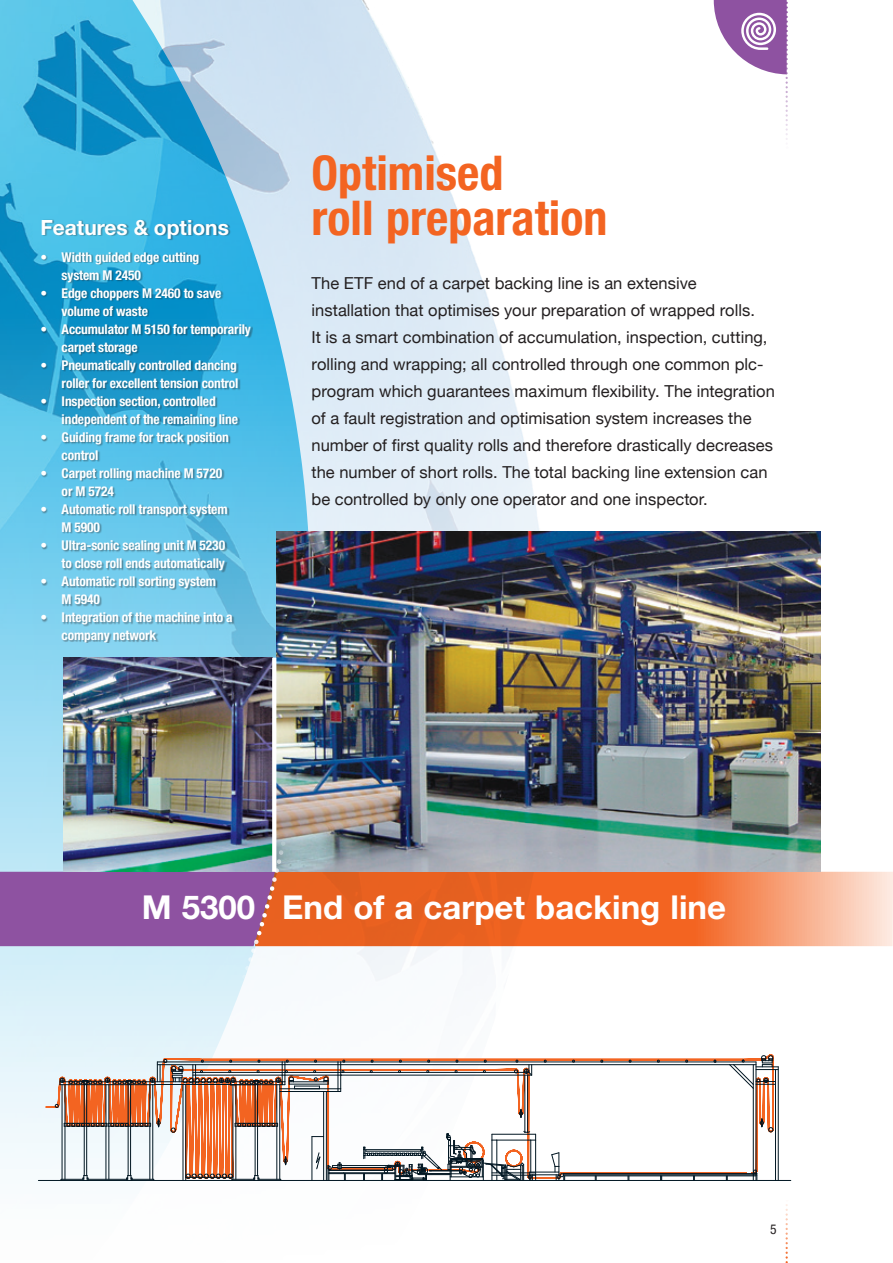
<style>
.page{position:relative;width:893px;height:1263px;background:#fff}
.page>*{position:absolute;margin:0;border:0;box-sizing:border-box;transform-origin:0 0}
.t1{font:700 condensed 48px/45px "Helvetica Neue";color:#f36421}
.t2{font:700 33px "Helvetica Neue";color:#fff}
.t3{font:700 21px "Helvetica Neue";color:#fff}
.t4{font:16.5px/27px "Helvetica Neue";color:#231f20}
.t5{font:700 condensed 13.5px/18px "Helvetica Neue";letter-spacing:-.01em;color:#fff}
.t6{font:condensed 13.5px "Helvetica Neue";color:#231f20}
</style>
<div class="page">
<img style="left:0;top:0;width:561px;height:1181px">
<svg style="left:785px;top:1204px;width:3px;height:59px"></svg>
<svg style="left:289px;top:872px;width:604px;height:74px;background:#f07840"></svg>
<svg style="left:714px;top:0;width:74px;height:140px"></svg>
<div style="left:42px;top:219px;width:211px;height:424px;background:#231f20;opacity:.4"></div>
<img style="left:276px;top:532px;width:545px;height:340px">
<img style="left:64px;top:658px;width:208px;height:174px">
<hr style="left:756px;top:1180px;width:35px;height:1px;background:#011622">
<hr style="left:778px;top:1067px;width:1px;height:113px;background:#011622">
<hr style="left:38px;top:1180px;width:718px;height:1px;background:#011622">
<svg style="left:46px;top:1053px;width:732px;height:127px"></svg>
<svg style="left:272px;top:658px;width:4px;height:174px"></svg>
<svg style="left:0;top:832px;width:289px;height:154px;background:#a193b8"></svg>
<h3 class="t3" style="left:40px;top:214px;width:190px">Features &amp; options</h3>
<p class="t5" style="left:62px;top:248px;width:139px;text-indent:-21px">• Width guided edge cutting system M 2450</p>
<p class="t5" style="left:62px;top:284px;width:161px;text-indent:-21px">• Edge choppers M 2460 to save volume of waste</p>
<p class="t5" style="left:62px;top:320px;width:191px;text-indent:-21px">• Accumulator M 5150 for temporarily carpet storage</p>
<p class="t5" style="left:40px;top:356px;width:200px;text-align:right">• Pneumatically controlled dancing roller for excellent tension control</p>
<p class="t5" style="left:62px;top:392px;width:178px;text-indent:-21px">• Inspection section, controlled independent of the remaining line</p>
<p class="t5" style="left:62px;top:428px;width:169px;text-indent:-21px">• Guiding frame for track position control</p>
<p class="t5" style="left:62px;top:464px;width:162px;text-indent:-21px">• Carpet rolling machine M 5720 or M 5724</p>
<p class="t5" style="left:62px;top:500px;width:167px;text-indent:-21px">• Automatic roll transport system<br>M 5900</p>
<p class="t5" style="left:40px;top:536px;width:186px;text-align:right">• Ultra-sonic sealing unit M 5230 to close roll ends automatically</p>
<p class="t5" style="left:62px;top:572px;width:156px;text-indent:-21px">• Automatic roll sorting system<br>M 5940</p>
<p class="t5" style="left:62px;top:608px;width:172px;text-indent:-21px">• Integration of the machine into a company network</p>
<h1 class="t1" style="left:312px;top:149px;width:297px">Optimised<br>roll preparation</h1>
<p class="t4" style="left:312px;top:270px;width:465px">The ETF end of a carpet backing line is an extensive installation that optimises your preparation of wrapped rolls.<br>It is a smart combination of accumulation, inspection, cutting, rolling and wrapping; all controlled through one common plc&shy;program which guarantees maximum flexibility. The integration of a fault registration and optimisation system increases the number of first quality rolls and therefore drastically decreases the number of short rolls. The total backing line extension can be controlled by only one operator and one inspector.</p>
<h2 class="t2" style="left:142px;top:886px;width:586px">M 5300 End of a carpet backing line</h2>
<p class="t6" style="left:770px;top:1221px;width:8px">5</p>
</div>
